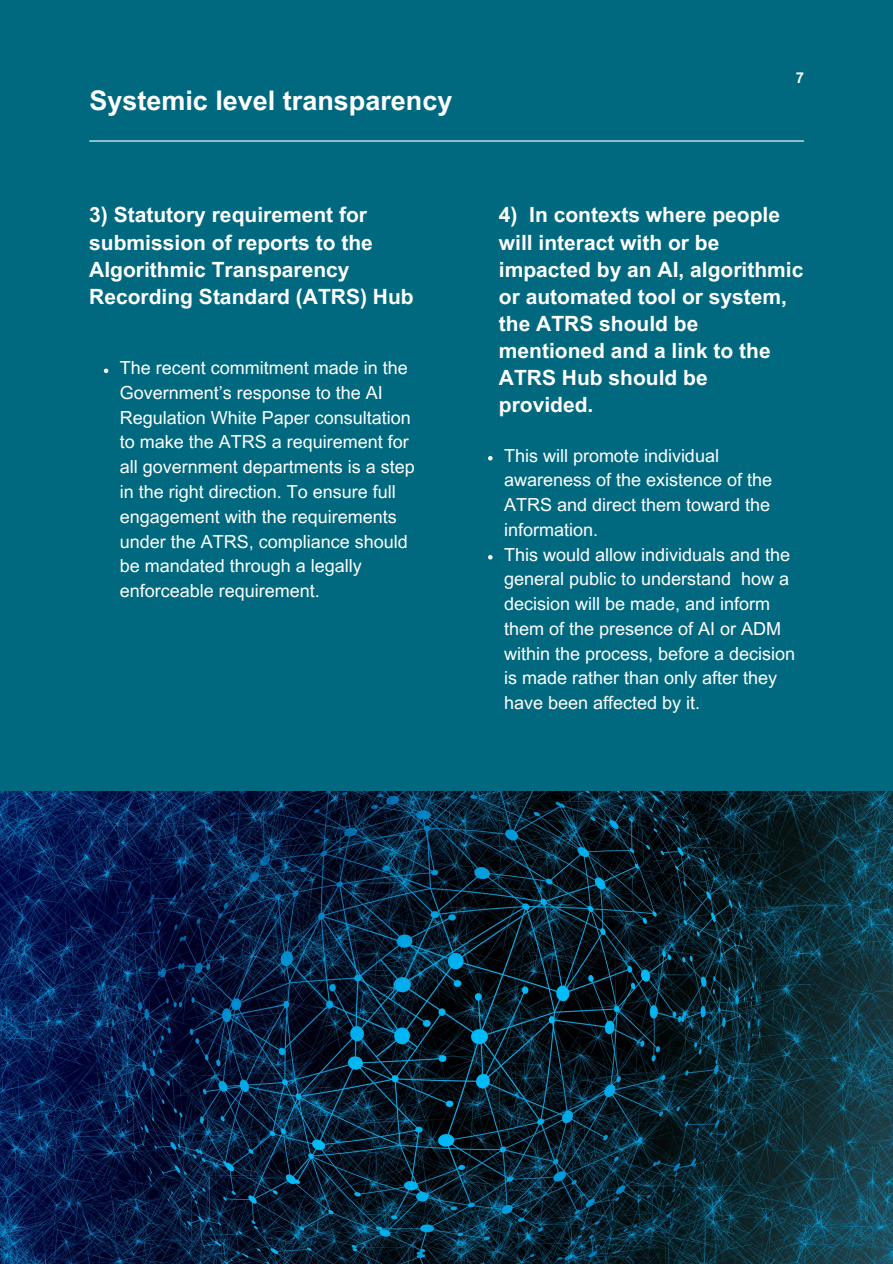
<style>
.page{position:relative;width:893px;height:1264px;background:#fff}
.page>*{position:absolute;margin:0;border:0;box-sizing:border-box;transform-origin:0 0}
.t1{font:700 27px "Arial MT Pro";color:#fff}
.t2{font:700 21px/27px "Arial MT Pro";color:#fff}
.t3{font:18px/24.8px "Arial MT Pro";color:#fff}
.t4{font:700 15px "Arial MT Pro";color:#fff}
</style>
<div class="page">
<div style="left:0;top:0;width:892px;height:1263px;background:#006980"></div>
<hr style="left:89px;top:140px;width:715px;height:2px;background:#fff">
<img style="left:0;top:791px;width:892px;height:472px">
<svg style="left:104px;top:368px;width:4px;height:5px"></svg>
<svg style="left:488px;top:456px;width:4px;height:4px"></svg>
<svg style="left:488px;top:555px;width:4px;height:4px"></svg>
<p class="t1" style="left:89px;top:91px;width:364px">Systemic level transparency</p>
<h2 class="t2" style="left:89px;top:204px;width:326px">3) Statutory requirement for submission of reports to the<br>Algorithmic Transparency<br>Recording Standard (ATRS) Hub</h2>
<p class="t3" style="left:120px;top:358px;width:296px">The recent commitment made in the Government’s response to the AI Regulation White Paper consultation to make the ATRS a requirement for all government departments is a step in the right direction. To ensure full engagement with the requirements under the ATRS, compliance should be mandated through a legally enforceable requirement.</p>
<p class="t4" style="left:795px;top:72px;width:10px">7</p>
<h2 class="t2" style="left:499px;top:204px;width:306px">4) In contexts where people will interact with or be impacted by an AI, algorithmic or automated tool or system, the ATRS should be mentioned and a link to the<br>ATRS Hub should be provided.</h2>
<p class="t3" style="left:504px;top:445px;width:269px">This will promote individual awareness of the existence of the<br>ATRS and direct them toward the information.</p>
<p class="t3" style="left:504px;top:544px;width:292px">This would allow individuals and the general public to understand how a decision will be made, and inform them of the presence of AI or ADM within the process, before a decision is made rather than only after they have been affected by it.</p>
</div>
